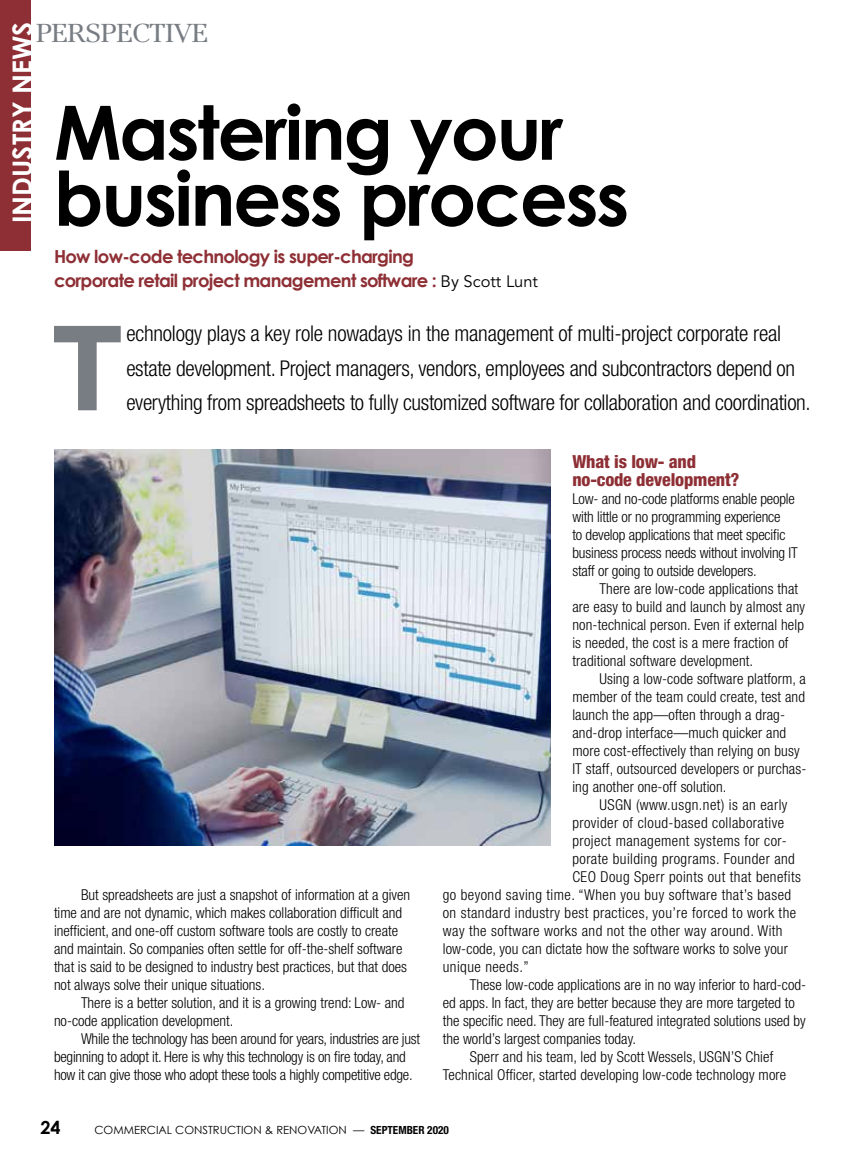
<style>
.page{position:relative;width:864px;height:1161px;background:#fff}
.page>*{position:absolute;margin:0;border:0;box-sizing:border-box;transform-origin:0 0}
.t1{font:900 119.25px "Avenir";color:#787d83}
.t2{font:700 75px/66px "Century Gothic";letter-spacing:-.03em;color:#000}
.t3{font:700 27px "Century Gothic";color:#fff}
.t4{font:27px "AT Jamille";color:#787d83}
.t5{font:300 condensed 21.75px/34.5px "Helvetica Neue";letter-spacing:-.015em;color:#000}
.t6{font:700 18px/24px "Century Gothic";letter-spacing:-.04em;color:#8e2f35}
.t7{font:800 condensed 18px/18px "Helvetica Neue";letter-spacing:-.01em;color:#8e2f35}
.t8{font:700 18px "Century Gothic";color:#000}
.t9{font:300 condensed 15px/18px "Helvetica Neue";color:#000}
.t10{font:300 condensed 15px "Helvetica Neue";letter-spacing:.03em;color:#000}
.t11{font:11.25px "Century Gothic";color:#000}
.s1{font-family:"Avenir";font-weight:400;font-size:16.5px;color:#000}
.s2{font-family:"Helvetica Neue";font-weight:700;font-stretch:condensed}
</style>
<div class="page">
<div style="left:0;top:0;width:31px;height:251px;background:#8e2f35"></div>
<img style="left:54px;top:450px;width:497px;height:396px">
<h3 class="t3" style="left:5px;top:223px;width:203px;rotate:-90deg">INDUSTRY NEWS</h3>
<h3 class="t4" style="left:36px;top:17px;width:173px">PERSPECTIVE</h3>
<h2 class="t2" style="left:54px;top:98px;width:577px">Mastering your business process</h2>
<p class="t6" style="left:54px;top:244px;width:486px">How low-code technology is super-charging<br>corporate retail project management software : <span class="s1">By Scott Lunt</span></p>
<h1 class="t1" style="left:53px;top:297px;width:70px">T</h1>
<p class="t5" style="left:126px;top:316px;width:686px">echnology plays a key role nowadays in the management of multi-project corporate real estate development. Project managers, vendors, employees and subcontractors depend on everything from spreadsheets to fully customized software for collaboration and coordination.</p>
<p class="t9" style="left:54px;top:886px;width:358px;text-indent:27px">But spreadsheets are just a snapshot of information at a given time and are not dynamic, which makes collaboration difficult and inefficient, and one-off custom software tools are costly to create and maintain. So companies often settle for off-the-shelf software that is said to be designed to industry best practices, but that does not always solve their unique situations.</p>
<p class="t9" style="left:54px;top:994px;width:352px;text-indent:27px">There is a better solution, and it is a growing trend: Low- and no-code application development.</p>
<p class="t9" style="left:54px;top:1030px;width:368px;text-indent:27px">While the technology has been around for years, industries are just beginning to adopt it. Here is why this technology is on fire today, and how it can give those who adopt these tools a highly competitive edge.</p>
<p class="t7" style="left:572px;top:452px;width:169px">What is low- and no-code development?</p>
<p class="t9" style="left:572px;top:490px;width:227px">Low- and no-code platforms enable people with little or no programming experience<br>to develop applications that meet specific business process needs without involving IT staff or going to outside developers.</p>
<p class="t9" style="left:572px;top:580px;width:234px;text-indent:27px">There are low-code applications that are easy to build and launch by almost any non-technical person. Even if external help is needed, the cost is a mere fraction of traditional software development.</p>
<p class="t9" style="left:572px;top:670px;width:236px;text-indent:27px">Using a low-code software platform, a member of the team could create, test and launch the app—often through a drag&shy;and-drop interface—much quicker and more cost-effectively than relying on busy IT staff, outsourced developers or purchas&shy;ing another one-off solution.</p>
<p class="t10" style="left:599px;top:796px;width:190px">USGN (www.usgn.net) is an early</p>
<p class="t10" style="left:572px;top:814px;width:213px">provider of cloud-based collaborative</p>
<p class="t10" style="left:572px;top:832px;width:216px">project management systems for cor-</p>
<p class="t10" style="left:572px;top:850px;width:224px">porate building programs. Founder and</p>
<p class="t10" style="left:572px;top:868px;width:230px">CEO Doug Sperr points out that benefits</p>
<p class="t10" style="left:443px;top:886px;width:350px">go beyond saving time. “When you buy software that’s based</p>
<p class="t10" style="left:443px;top:904px;width:355px">on standard industry best practices, you’re forced to work the</p>
<p class="t10" style="left:443px;top:922px;width:341px">way the software works and not the other way around. With</p>
<p class="t9" style="left:443px;top:940px;width:347px">low-code, you can dictate how the software works to solve your</p>
<p class="t10" style="left:443px;top:958px;width:88px">unique needs.”</p>
<p class="t9" style="left:470px;top:976px;width:338px">These low-code applications are in no way inferior to hard-cod-</p>
<p class="t9" style="left:443px;top:994px;width:353px">ed apps. In fact, they are better because they are more targeted to</p>
<p class="t9" style="left:443px;top:1012px;width:365px">the specific need. They are full-featured integrated solutions used by</p>
<p class="t9" style="left:443px;top:1030px;width:195px">the world’s largest companies today.</p>
<p class="t9" style="left:470px;top:1048px;width:305px">Sperr and his team, led by Scott Wessels, USGN’S Chief</p>
<p class="t9" style="left:443px;top:1066px;width:345px">Technical Officer, started developing low-code technology more</p>
<p class="t8" style="left:40px;top:1116px;width:22px">24</p>
<p class="t11" style="left:94px;top:1123px;width:356px">COMMERCIAL CONSTRUCTION &amp; RENOVATION — <span class="s2">SEPTEMBER 2020</span></p>
</div>
